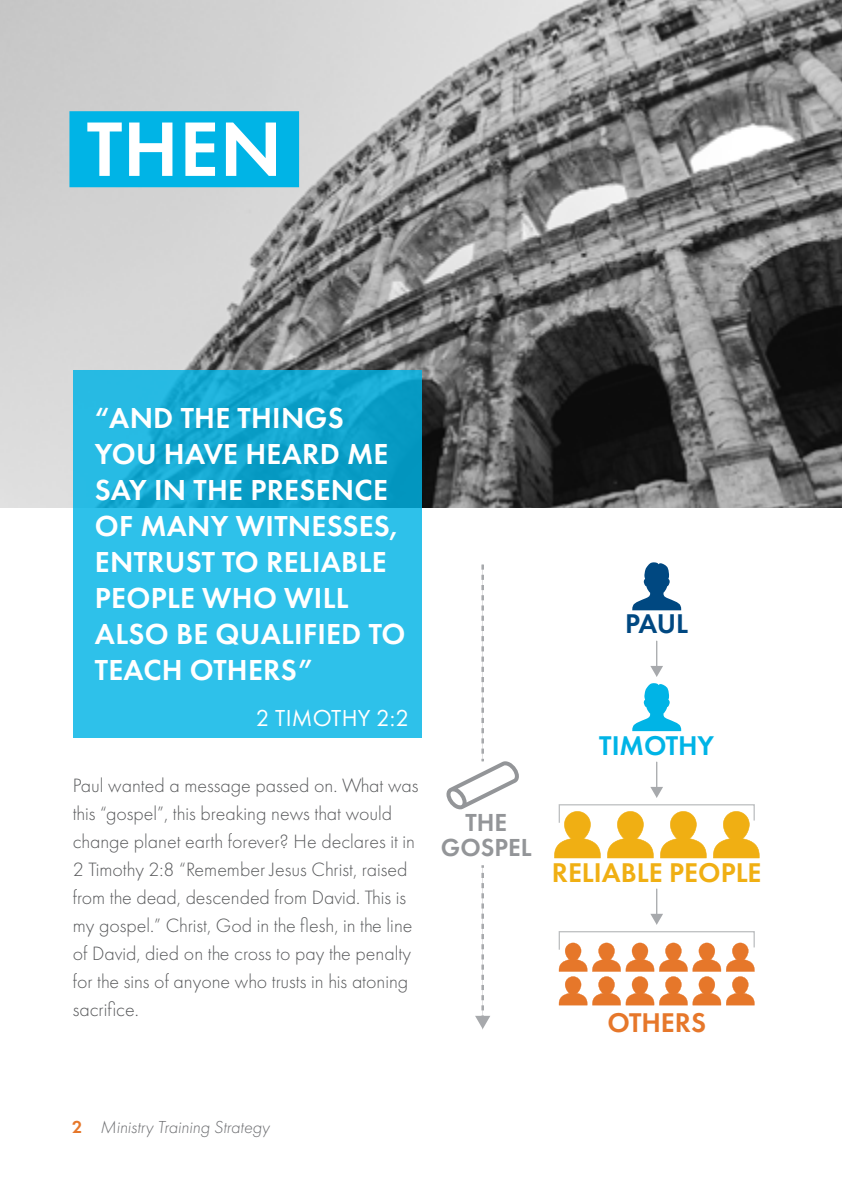
<style>
.page{position:relative;width:842px;height:1191px;background:#fff}
.page>*{position:absolute;margin:0;border:0;box-sizing:border-box;transform-origin:0 0}
.t1{font:600 80px "Futura PT";color:#fff}
.t2{font:600 30px/36px "Futura PT";letter-spacing:.01em;color:#fff}
.t3{font:600 28.2px "Futura PT";color:#f0af13}
.t4{font:600 28.2px "Futura PT";color:#00b4e6}
.t5{font:600 28.2px "Futura PT";color:#e6772a}
.t6{font:600 28.2px "Futura PT";color:#004881}
.t7{font:600 25.6px/25.6px "Futura PT";color:#939598;text-align:center}
.t8{font:24px "Futura PT";letter-spacing:.01em;color:#fff}
.t9{font:300 20px/28px "Futura PT";color:#58595b}
.t10{font:italic 300 18px "Futura PT";color:#6d6e71}
.s1{font-weight:600;font-style:normal;color:#e6772a}
</style>
<div class="page">
<img style="left:0;top:0;width:842px;height:508px">
<div style="left:69px;top:111px;width:230px;height:76px;background:#00b4e6"></div>
<svg style="left:73px;top:371px;width:349px;height:367px;background:#24b7e0"></svg>
<svg style="left:475px;top:873px;width:15px;height:156px"></svg>
<svg style="left:650px;top:888px;width:13px;height:36px"></svg>
<svg style="left:632px;top:562px;width:50px;height:48px"></svg>
<svg style="left:632px;top:641px;width:50px;height:90px"></svg>
<svg style="left:558px;top:931px;width:197px;height:74px"></svg>
<svg style="left:554px;top:762px;width:205px;height:96px"></svg>
<svg style="left:446px;top:564px;width:73px;height:245px"></svg>
<h1 class="t1" style="left:87px;top:99px;width:197px">THEN</h1>
<h2 class="t2" style="left:95px;top:399px;width:312px">“AND THE THINGS<br>YOU HAVE HEARD ME<br>SAY IN THE PRESENCE<br>OF MANY WITNESSES,<br>ENTRUST TO RELIABLE<br>PEOPLE WHO WILL<br>ALSO BE QUALIFIED TO<br>TEACH OTHERS”</h2>
<p class="t8" style="left:256px;top:703px;width:155px">2 TIMOTHY 2:2</p>
<p class="t9" style="left:73px;top:771px;width:347px">Paul wanted a message passed on. What was this “gospel”, this breaking news that would change planet earth forever? He declares it in 2 Timothy 2:8 “Remember Jesus Christ, raised from the dead, descended from David. This is my gospel.” Christ, God in the flesh, in the line of David, died on the cross to pay the penalty for the sins of anyone who trusts in his atoning sacrifice.</p>
<h3 class="t6" style="left:625px;top:606px;width:64px">PAUL</h3>
<h3 class="t4" style="left:599px;top:728px;width:116px">TIMOTHY</h3>
<p class="t7" style="left:441px;top:809px;width:92px">THE<br>GOSPEL</p>
<h3 class="t3" style="left:552px;top:854px;width:211px">RELIABLE PEOPLE</h3>
<h3 class="t5" style="left:607px;top:1005px;width:100px">OTHERS</h3>
<p class="t10" style="left:72px;top:1116px;width:199px"><span class="s1">2</span> Ministry Training Strategy</p>
</div>
